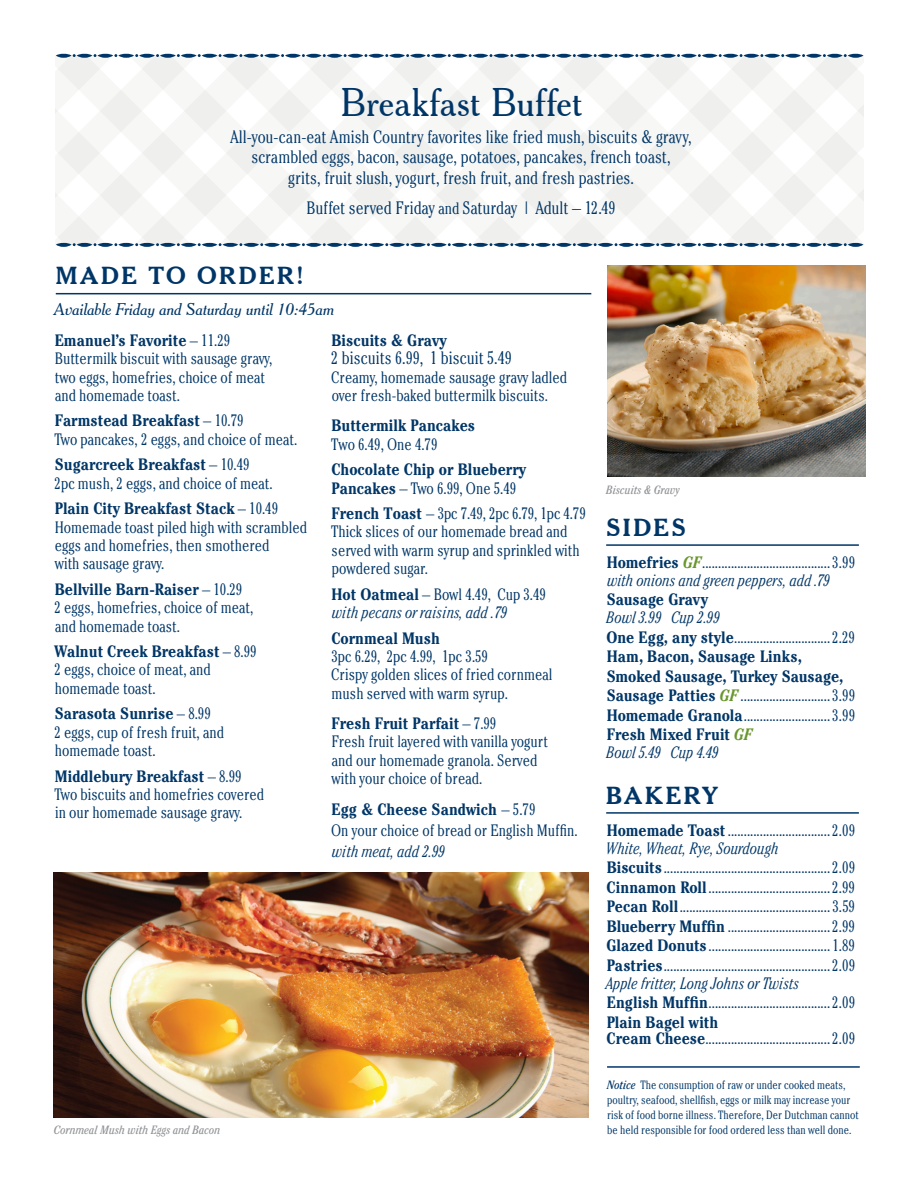
<style>
.page{position:relative;width:918px;height:1188px;background:#fff}
.page>*{position:absolute;margin:0;border:0;box-sizing:border-box;transform-origin:0 0}
.t1{font:39px "Cheltenham BT";letter-spacing:.01em;color:#003667}
.t2{font:700 24px "Cheltenham BT";letter-spacing:.09em;color:#003667}
._1__Entreé{font:300 condensed 18px/20.2px "Cheltenham";letter-spacing:-.005em;color:#003667;text-align:center}
._2__Description{font:300 condensed 16.5px/18.3px "Cheltenham";color:#003667}
.copy____price__befor{font:300 condensed 16.5px/19.5px "Cheltenham Std";letter-spacing:.01em;color:#003667}
.copy____price__befor-2{font:700 condensed 16.5px/19.5px "Cheltenham Std";letter-spacing:-.005em;color:#003667}
._1__Entreé-2{font:700 condensed 16.5px/18.3px "Cheltenham";color:#003667}
._1__Entreé-3{font:300 condensed 16.5px/18.3px "Cheltenham";color:#003667}
._2__Description-2{font:700 condensed 16.5px/18.3px "Cheltenham";color:#003667}
.copy____price__befor-3{font:italic 300 condensed 16.5px/18px "Cheltenham Std";color:#003667}
.t3{font:italic 16.5px "Cheltenham BT";color:#003667}
._1__Entreé-4{font:italic 300 condensed 16.5px "Cheltenham Std";color:#003667}
.t4{font:300 condensed 12px/15px "Cheltenham";color:#003667}
._1__Entreé-5{font:italic condensed 12px "Cheltenham";color:#939598}
.s1{font-size:16.5px}
.s2{font-weight:300}
.s3{font-weight:700}
.s4{font-family:"Cheltenham Std";font-style:italic}
.s5{font-family:"Cheltenham";font-weight:700;font-style:italic;color:#68962c}
.s6{font-style:italic}
.s7{font-weight:700;font-style:normal}
.s8{font-family:"Cheltenham";font-style:italic;color:#68962c}
.s9{font-weight:400;font-style:italic}
</style>
<div class="page">
<hr style="left:606px;top:812px;width:253px;height:2px;background:#003667">
<hr style="left:606px;top:544px;width:253px;height:2px;background:#003667">
<hr style="left:56px;top:293px;width:535px;height:1px;background:#003667">
<svg style="left:56px;top:54px;width:808px;height:192px"></svg>
<svg style="left:827px;top:54px;width:16px;height:4px"></svg>
<svg style="left:848px;top:54px;width:15px;height:4px"></svg>
<hr style="left:607px;top:1066px;width:253px;height:2px;background:#003667">
<img style="left:607px;top:265px;width:258px;height:212px">
<img style="left:54px;top:873px;width:534px;height:244px">
<p class="t1" style="left:340px;top:79px;width:243px">Breakfast Buffet</p>
<p class="_1__Entreé" style="left:230px;top:127px;width:463px">All-you-can-eat Amish Country favorites like fried mush, biscuits &amp; gravy, scrambled eggs, bacon, sausage, potatoes, pancakes, french toast,<br>grits, fruit slush, yogurt, fresh fruit, and fresh pastries.</p>
<p class="_1__Entreé" style="left:307px;top:197px;width:311px">Buffet served Friday <span class="s1">and</span> Saturday | Adult – 12.49</p>
<p class="t2" style="left:56px;top:261px;width:250px">MADE TO ORDER!</p>
<p class="t3" style="left:54px;top:299px;width:282px">Available Friday and Saturday until 10:45am</p>
<p class="_1__Entreé-2" style="left:55px;top:331px;width:177px">Emanuel’s Favorite <span class="s2">– 11.29</span></p>
<p class="_2__Description" style="left:55px;top:349px;width:219px">Buttermilk biscuit with sausage gravy, two eggs, homefries, choice of meat and homemade toast.</p>
<p class="_2__Description-2" style="left:55px;top:411px;width:190px">Farmstead Breakfast <span class="s2">– 10.79</span></p>
<p class="_2__Description" style="left:54px;top:426px;width:244px;line-height:25.5px">Two pancakes, 2 eggs, and choice of meat.<br><span class="s3">Sugarcreek Breakfast</span> – 10.49</p>
<p class="_2__Description" style="left:55px;top:474px;width:220px">2pc mush, 2 eggs, and choice of meat.</p>
<p class="_2__Description-2" style="left:55px;top:499px;width:225px">Plain City Breakfast Stack <span class="s2">– 10.49</span></p>
<p class="_2__Description" style="left:55px;top:517px;width:254px">Homemade toast piled high with scrambled eggs and homefries, then smothered<br>with sausage gravy.</p>
<p class="_2__Description" style="left:55px;top:580px;width:200px"><span class="s3">Bellville Barn-Raiser</span> – 10.29<br>2 eggs, homefries, choice of meat, and homemade toast.</p>
<p class="_1__Entreé-2" style="left:55px;top:642px;width:204px">Walnut Creek Breakfast <span class="s2">– 8.99</span></p>
<p class="_2__Description" style="left:55px;top:660px;width:158px">2 eggs, choice of meat, and homemade toast.</p>
<p class="_1__Entreé-2" style="left:55px;top:704px;width:158px">Sarasota Sunrise <span class="s2">– 8.99</span></p>
<p class="_2__Description" style="left:55px;top:723px;width:171px">2 eggs, cup of fresh fruit, and homemade toast.</p>
<p class="_1__Entreé-2" style="left:55px;top:766px;width:188px">Middlebury Breakfast <span class="s2">– 8.99</span></p>
<p class="_2__Description" style="left:54px;top:785px;width:211px">Two biscuits and homefries covered in our homemade sausage gravy.</p>
<p class="_1__Entreé-2" style="left:332px;top:331px;width:117px">Biscuits &amp; Gravy</p>
<p class="_1__Entreé" style="left:331px;top:348px;width:182px">2 biscuits 6.99, 1 biscuit 5.49</p>
<p class="_2__Description" style="left:331px;top:367px;width:237px">Creamy, homemade sausage gravy ladled over fresh-baked buttermilk biscuits.</p>
<p class="_2__Description-2" style="left:331px;top:416px;width:146px">Buttermilk Pancakes<br><span class="s2">Two 6.49, One 4.79</span></p>
<p class="_1__Entreé-2" style="left:331px;top:460px;width:196px">Chocolate Chip or Blueberry<br>Pancakes <span class="s2">– Two 6.99, One 5.49</span></p>
<p class="_1__Entreé-3" style="left:331px;top:504px;width:256px"><span class="s3">French Toast</span> – 3pc 7.49, 2pc 6.79, 1pc 4.79<br>Thick slices of our homemade bread and served with warm syrup and sprinkled with powdered sugar.</p>
<p class="_1__Entreé-3" style="left:332px;top:585px;width:216px"><span class="s3">Hot Oatmeal</span> – Bowl 4.49, Cup 3.49</p>
<p class="_1__Entreé-4" style="left:332px;top:603px;width:177px">with pecans or raisins, add .79</p>
<p class="_2__Description" style="left:331px;top:628px;width:158px"><span class="s3">Cornmeal Mush<br></span>3pc 6.29, 2pc 4.99, 1pc 3.59</p>
<p class="_2__Description" style="left:331px;top:665px;width:223px">Crispy golden slices of fried cornmeal mush served with warm syrup.</p>
<p class="_1__Entreé-2" style="left:332px;top:714px;width:166px">Fresh Fruit Parfait <span class="s2">– 7.99</span></p>
<p class="_2__Description" style="left:331px;top:732px;width:218px">Fresh fruit layered with vanilla yogurt and our homemade granola. Served with your choice of bread.</p>
<p class="_1__Entreé-2" style="left:332px;top:799px;width:205px">Egg &amp; Cheese Sandwich <span class="s2">– 5.79</span></p>
<p class="_2__Description" style="left:331px;top:819px;width:248px;line-height:21px">On your choice of bread or English Muffin. <span class="s4">with meat, add 2.99</span></p>
<p class="_1__Entreé-5" style="left:54px;top:1123px;width:168px">Cornmeal Mush with Eggs and Bacon</p>
<p class="_1__Entreé-5" style="left:606px;top:483px;width:75px">Biscuits &amp; Gravy</p>
<p class="t2" style="left:606px;top:512px;width:81px">SIDES</p>
<p class="copy____price__befor" style="left:607px;top:553px;width:250px;line-height:18px"><span class="s3">Homefries</span> <span class="s5">GF</span>........................................3.99 <span class="s6">with onions and green peppers, add .79</span></p>
<p class="copy____price__befor-3" style="left:607px;top:591px;width:115px"><span class="s7">Sausage Gravy<br></span>Bowl 3.99 Cup 2.99</p>
<p class="copy____price__befor-2" style="left:607px;top:627px;width:250px">One Egg, any style<span class="s2">..............................2.29<br></span>Ham, Bacon, Sausage Links, Smoked Sausage, Turkey Sausage, Sausage Patties <span class="s8">GF</span> <span class="s2">............................3.99<br></span>Homemade Granola<span class="s2">...........................3.99<br></span>Fresh Mixed Fruit <span class="s8">GF</span></p>
<p class="copy____price__befor-3" style="left:607px;top:744px;width:114px">Bowl 5.49 Cup 4.49</p>
<p class="t2" style="left:606px;top:780px;width:113px">BAKERY</p>
<p class="copy____price__befor" style="left:607px;top:821px;width:250px;line-height:18px"><span class="s3">Homemade Toast</span>................................2.09<br><span class="s6">White, Wheat, Rye, Sourdough</span></p>
<p class="copy____price__befor" style="left:607px;top:858px;width:250px;text-align:justify"><span class="s3">Biscuits</span>....................................................2.09<br><span class="s3">Cinnamon Roll</span>......................................2.99<br><span class="s3">Pecan Roll</span>...............................................3.59<br><span class="s3">Blueberry Muffin</span> ................................2.99<br><span class="s3">Glazed Donuts</span>......................................1.89<br><span class="s3">Pastries</span>....................................................2.09</p>
<p class="copy____price__befor" style="left:606px;top:973px;width:250px"><span class="s6">Apple fritter, Long Johns or Twists<br></span><span class="s3">English Muffin</span>......................................2.09<br><span class="s3">Plain Bagel with</span></p>
<p class="copy____price__befor" style="left:607px;top:1029px;width:250px"><span class="s3">Cream Cheese</span>.......................................2.09</p>
<p class="t4" style="left:607px;top:1077px;width:253px"><span class="s9">Notice</span> The consumption of raw or under cooked meats, poultry, seafood, shellfish, eggs or milk may increase your risk of food borne illness. Therefore, Der Dutchman cannot be held responsible for food ordered less than well done.</p>
</div>
